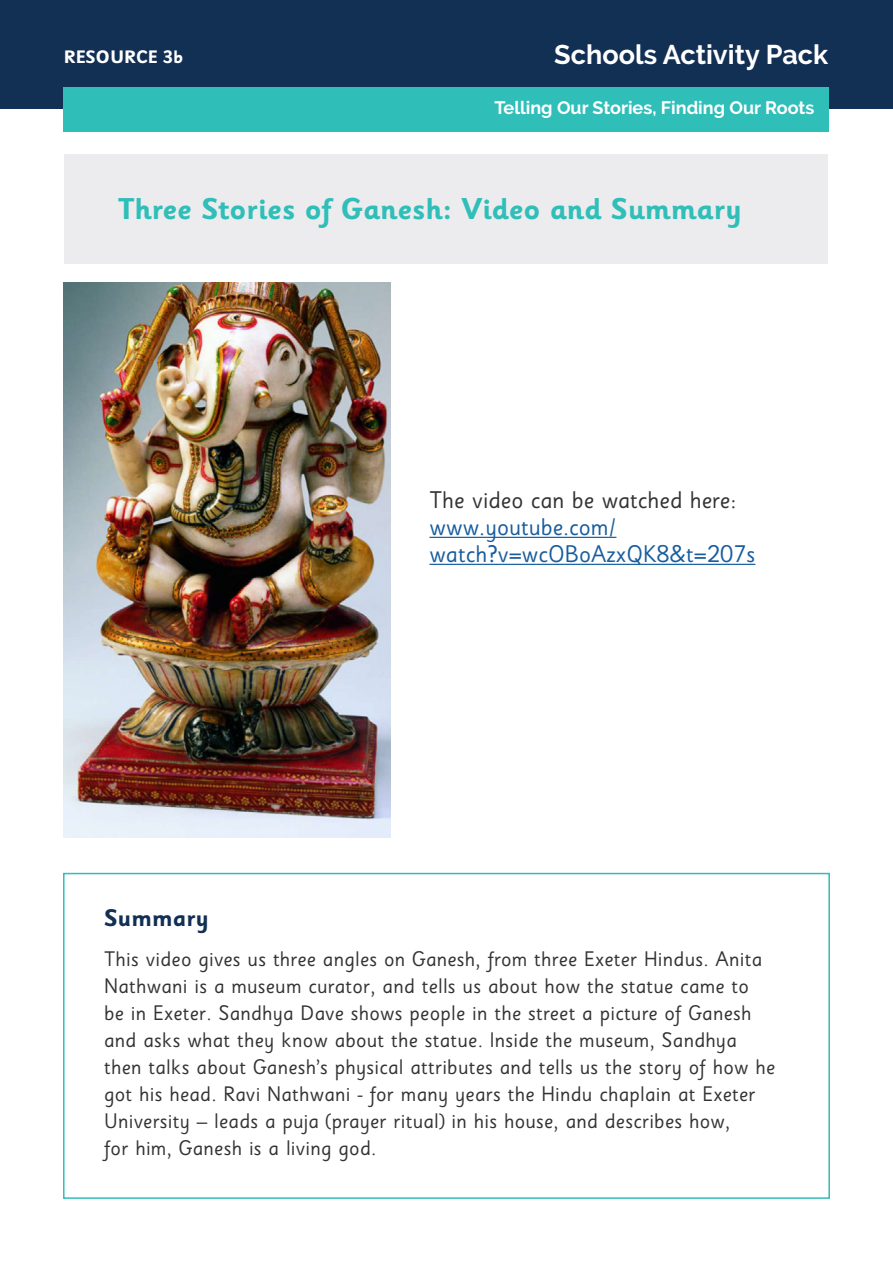
<style>
.page{position:relative;width:893px;height:1263px;background:#fff}
.page>*{position:absolute;margin:0;border:0;box-sizing:border-box;transform-origin:0 0}
.Main_Title{font:700 30px "Sassoon Infant Std";color:#30beb9}
.t1{font:700 27px "Raleway";color:#fff}
.body{font:24px/27px "Sassoon Sans Std";color:#175d9e}
.Titles{font:700 24px "Sassoon Sans Std";color:#122f54}
.body-2{font:21px/27px "Sassoon Sans Std";letter-spacing:.01em;color:#323332}
.t2{font:700 18px "Raleway";color:#fff}
.t3{font:700 18px "Sassoon Infant Std";color:#fff}
.s1{color:#323332}
</style>
<div class="page">
<div style="left:0;top:0;width:893px;height:109px;background:#122f54"></div>
<div style="left:64px;top:87px;width:765px;height:44px;background:#30beb9"></div>
<div style="left:65px;top:154px;width:763px;height:110px;background:#ececee"></div>
<div style="left:63px;top:873px;width:767px;height:326px;border:2px solid #30beb9"></div>
<hr style="left:429px;top:537px;width:187px;height:1px;background:#175d9e">
<hr style="left:429px;top:564px;width:326px;height:1px;background:#175d9e">
<img style="left:63px;top:283px;width:327px;height:554px">
<p class="t3" style="left:64px;top:46px;width:121px">RESOURCE 3b</p>
<p class="t1" style="left:554px;top:39px;width:275px">Schools Activity Pack</p>
<p class="t2" style="left:494px;top:98px;width:321px">Telling Our Stories, Finding Our Roots</p>
<p class="Main_Title" style="left:118px;top:190px;width:625px">Three Stories of Ganesh: Video and Summary</p>
<p class="body" style="left:429px;top:487px;width:327px"><span class="s1">The video can be watched here: </span>www.youtube.com/ watch?v=wcOBoAzxQK8&amp;t=207s</p>
<p class="Titles" style="left:104px;top:904px;width:106px">Summary</p>
<p class="body-2" style="left:104px;top:946px;width:673px">This video gives us three angles on Ganesh, from three Exeter Hindus. Anita Nathwani is a museum curator, and tells us about how the statue came to<br>be in Exeter. Sandhya Dave shows people in the street a picture of Ganesh and asks what they know about the statue. Inside the museum, Sandhya then talks about Ganesh’s physical attributes and tells us the story of how he got his head. Ravi Nathwani - for many years the Hindu chaplain at Exeter University – leads a puja (prayer ritual) in his house, and describes how,<br>for him, Ganesh is a living god.</p>
</div>
